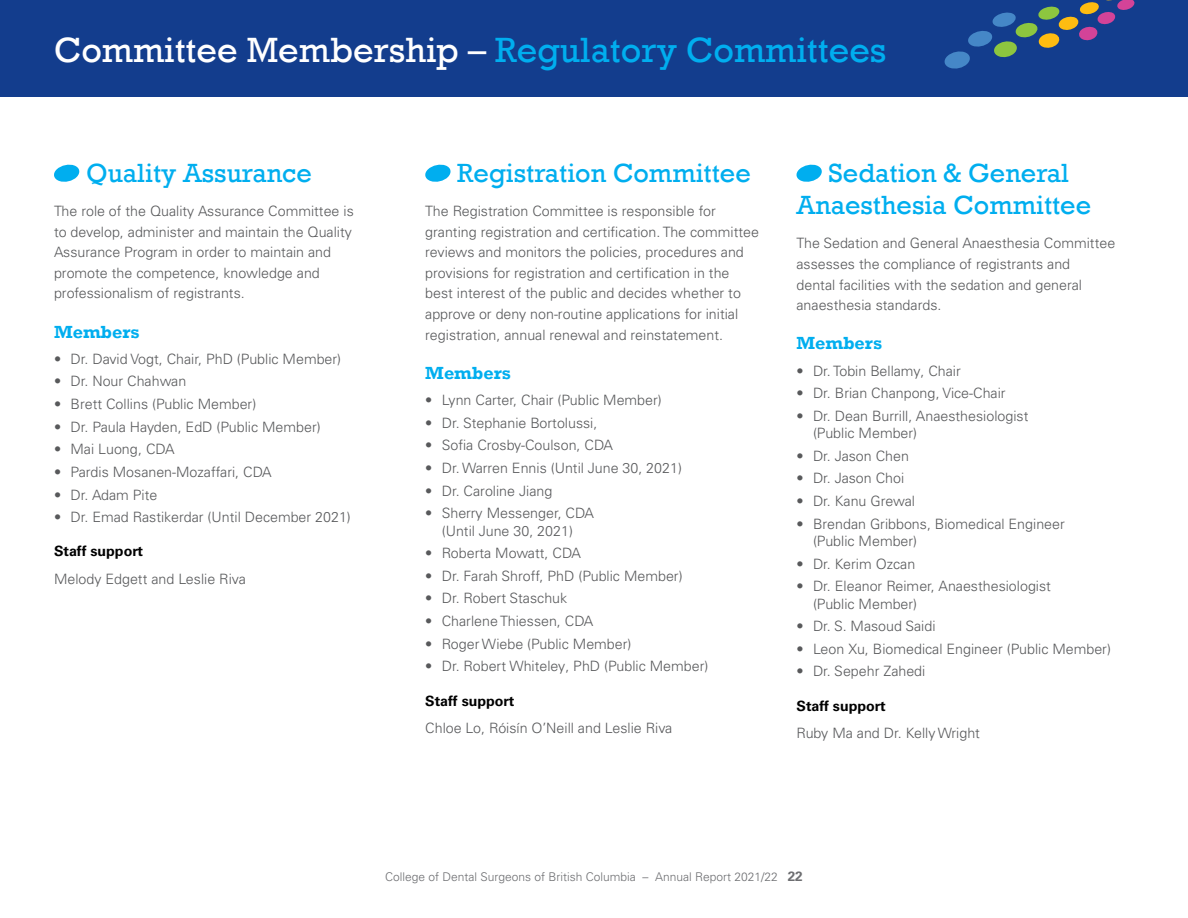
<style>
.page{position:relative;width:1188px;height:918px;background:#fff}
.page>*{position:absolute;margin:0;border:0;box-sizing:border-box;transform-origin:0 0}
.t1{font:36px "Rockwell";color:#fff}
.t2{font:27px/32.4px "Rockwell";color:#00aeef;text-align:center}
.t3{font:700 18px "Rockwell";color:#00aeef}
.t4{font:300 14.25px/20.5px "Univers LT Pro 45";color:#58595b}
.t5{font:700 14.25px "Univers LT Pro 65";color:#000}
.t6{font:300 12px "Univers LT Pro 45";color:#6d6e71}
.s1{color:#00aeef}
.s2{font-family:"Univers LT Pro 65";font-weight:700;font-size:13.5px}
</style>
<div class="page">
<svg style="left:54px;top:164px;width:26px;height:18px"></svg>
<div style="left:0;top:0;width:1188px;height:96px;background:#133d8d"></div>
<svg style="left:944px;top:0;width:191px;height:69px"></svg>
<svg style="left:425px;top:164px;width:26px;height:18px"></svg>
<svg style="left:796px;top:164px;width:26px;height:18px"></svg>
<h1 class="t1" style="left:54px;top:29px;width:834px">Committee Membership – <span class="s1">Regulatory Committees</span></h1>
<h2 class="t2" style="left:86px;top:157px;width:227px">Quality Assurance</h2>
<p class="t4" style="left:54px;top:201px;width:301px">The role of the Quality Assurance Committee is to develop, administer and maintain the Quality Assurance Program in order to maintain and promote the competence, knowledge and professionalism of registrants.</p>
<p class="t3" style="left:54px;top:321px;width:87px">Members</p>
<p class="t4" style="left:54px;top:348px;width:289px">• Dr. David Vogt, Chair, PhD (Public Member)</p>
<p class="t4" style="left:54px;top:371px;width:134px">• Dr. Nour Chahwan</p>
<p class="t4" style="left:54px;top:394px;width:204px">• Brett Collins (Public Member)</p>
<p class="t4" style="left:54px;top:416px;width:268px">• Dr. Paula Hayden, EdD (Public Member)</p>
<p class="t4" style="left:54px;top:439px;width:122px">• Mai Luong, CDA</p>
<p class="t4" style="left:54px;top:462px;width:219px">• Pardis Mosanen-Mozaffari, CDA</p>
<p class="t4" style="left:54px;top:484px;width:105px">• Dr. Adam Pite</p>
<p class="t4" style="left:54px;top:507px;width:298px">• Dr. Emad Rastikerdar (Until December 2021)</p>
<p class="t5" style="left:54px;top:543px;width:91px">Staff support</p>
<p class="t4" style="left:54px;top:568px;width:193px">Melody Edgett and Leslie Riva</p>
<h2 class="t2" style="left:457px;top:157px;width:295px">Registration Committee</h2>
<p class="t4" style="left:425px;top:201px;width:335px">The Registration Committee is responsible for granting registration and certification. The committee reviews and monitors the policies, procedures and provisions for registration and certification in the best interest of the public and decides whether to approve or deny non-routine applications for initial registration, annual renewal and reinstatement.</p>
<p class="t3" style="left:425px;top:362px;width:87px">Members</p>
<p class="t4" style="left:425px;top:390px;width:238px">• Lynn Carter, Chair (Public Member)</p>
<p class="t4" style="left:425px;top:412px;width:174px">• Dr. Stephanie Bortolussi,</p>
<p class="t4" style="left:425px;top:435px;width:189px">• Sofia Crosby-Coulson, CDA</p>
<p class="t4" style="left:425px;top:458px;width:258px">• Dr. Warren Ennis (Until June 30, 2021)</p>
<p class="t4" style="left:425px;top:480px;width:129px">• Dr. Caroline Jiang</p>
<p class="t4" style="left:425px;top:505px;width:170px;line-height:17.2px;text-align:center">• Sherry Messenger, CDA (Until June 30, 2021)</p>
<p class="t4" style="left:425px;top:543px;width:157px">• Roberta Mowatt, CDA</p>
<p class="t4" style="left:425px;top:565px;width:259px">• Dr. Farah Shroff, PhD (Public Member)</p>
<p class="t4" style="left:425px;top:588px;width:144px">• Dr. Robert Staschuk</p>
<p class="t4" style="left:425px;top:611px;width:170px">• Charlene Thiessen, CDA</p>
<p class="t4" style="left:425px;top:633px;width:208px">• Roger Wiebe (Public Member)</p>
<p class="t4" style="left:425px;top:656px;width:285px">• Dr. Robert Whiteley, PhD (Public Member)</p>
<p class="t5" style="left:425px;top:692px;width:91px">Staff support</p>
<p class="t4" style="left:425px;top:718px;width:249px">Chloe Lo, Róisín O’Neill and Leslie Riva</p>
<h2 class="t2" style="left:796px;top:157px;width:296px">Sedation &amp; General<br>Anaesthesia Committee</h2>
<p class="t4" style="left:796px;top:233px;width:320px">The Sedation and General Anaesthesia Committee assesses the compliance of registrants and<br>dental facilities with the sedation and general anaesthesia standards.</p>
<p class="t3" style="left:796px;top:332px;width:87px">Members</p>
<p class="t4" style="left:796px;top:360px;width:166px">• Dr. Tobin Bellamy, Chair</p>
<p class="t4" style="left:796px;top:383px;width:211px">• Dr. Brian Chanpong, Vice-Chair</p>
<p class="t4" style="left:813px;top:407px;width:217px;line-height:17.2px;text-indent:-17px">• Dr. Dean Burrill, Anaesthesiologist (Public Member)</p>
<p class="t4" style="left:796px;top:445px;width:114px">• Dr. Jason Chen</p>
<p class="t4" style="left:796px;top:468px;width:109px">• Dr. Jason Choi</p>
<p class="t4" style="left:796px;top:491px;width:120px">• Dr. Kanu Grewal</p>
<p class="t4" style="left:813px;top:515px;width:253px;line-height:17.2px;text-indent:-17px">• Brendan Gribbons, Biomedical Engineer (Public Member)</p>
<p class="t4" style="left:796px;top:553px;width:120px">• Dr. Kerim Ozcan</p>
<p class="t4" style="left:813px;top:578px;width:239px;line-height:17.2px;text-indent:-17px">• Dr. Eleanor Reimer, Anaesthesiologist (Public Member)</p>
<p class="t4" style="left:796px;top:616px;width:141px">• Dr. S. Masoud Saidi</p>
<p class="t4" style="left:796px;top:638px;width:316px">• Leon Xu, Biomedical Engineer (Public Member)</p>
<p class="t4" style="left:796px;top:661px;width:130px">• Dr. Sepehr Zahedi</p>
<p class="t5" style="left:796px;top:697px;width:91px">Staff support</p>
<p class="t4" style="left:796px;top:723px;width:185px">Ruby Ma and Dr. Kelly Wright</p>
<p class="t6" style="left:385px;top:870px;width:419px">College of Dental Surgeons of British Columbia – Annual Report 2021/22 <span class="s2">22</span></p>
</div>
